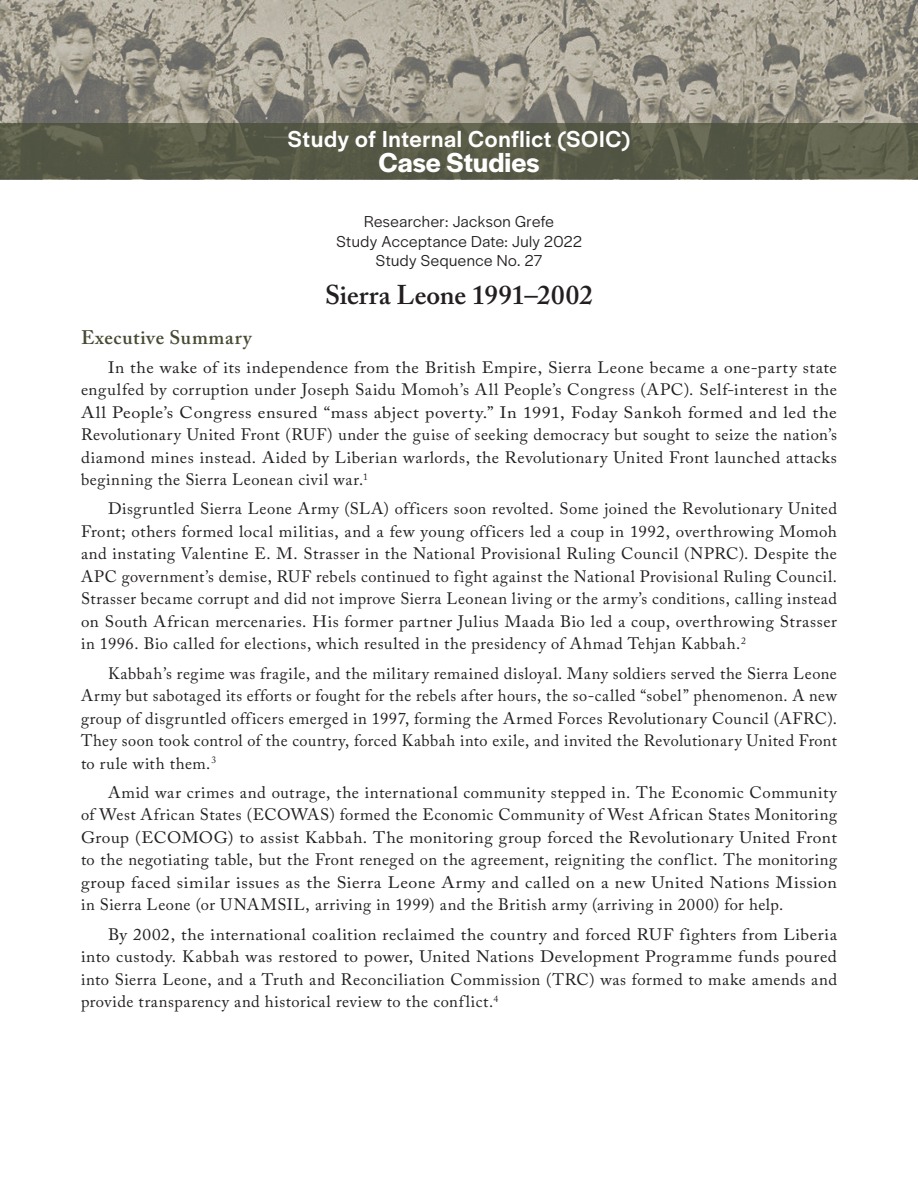
<style>
.page{position:relative;width:918px;height:1188px;background:#fff}
.page>*{position:absolute;margin:0;border:0;box-sizing:border-box;transform-origin:0 0}
.t1{font:600 28.5px "Halyard Display";letter-spacing:.005em;color:#fff}
.Heading_1{font:600 27px "Adobe Caslon Pro";color:#231f20}
.t2{font:500 24px "Halyard Display";letter-spacing:.03em;color:#fff}
.Heading_3{font:600 19.5px "Adobe Caslon Pro";letter-spacing:.035em;color:#464b33}
.Body_new{font:16.5px/22.5px "Adobe Caslon Pro";letter-spacing:.035em;color:#231f20;text-align:justify}
.Body_new-2{font:16.5px/22.5px "Adobe Caslon Pro";letter-spacing:.035em;color:#231f20;text-align:justify;scale:1.05 1}
.researcher_info{font:16.5px "Halyard Display";letter-spacing:.03em;color:#231f20}
</style>
<div class="page">
<img style="left:0;top:0;width:918px;height:124px">
<svg style="left:0;top:124px;width:918px;height:55px;fill:#565945"></svg>
<h3 class="t2" style="left:288px;top:121px;width:344px">Study of Internal Conflict (SOIC)</h3>
<h1 class="t1" style="left:379px;top:143px;width:162px">Case Studies</h1>
<p class="researcher_info" style="left:364px;top:210px;width:191px">Researcher: Jackson Grefe</p>
<p class="researcher_info" style="left:336px;top:230px;width:247px">Study Acceptance Date: July 2022</p>
<p class="researcher_info" style="left:376px;top:249px;width:168px">Study Sequence No. 27</p>
<p class="Heading_1" style="left:325px;top:279px;width:269px">Sierra Leone 1991–2002</p>
<p class="Heading_3" style="left:81px;top:326px;width:172px">Executive Summary</p>
<p class="Body_new-2" style="left:81px;top:356px;width:722px;text-indent:27px">In the wake of its independence from the British Empire, Sierra Leone became a one-party state engulfed by corruption under Joseph Saidu Momoh’s All People’s Congress (APC). Self-interest in the All People’s Congress ensured “mass abject poverty.” In 1991, Foday Sankoh formed and led the Revolutionary United Front (RUF) under the guise of seeking democracy but sought to seize the nation’s diamond mines instead. Aided by Liberian warlords, the Revolutionary United Front launched attacks beginning the Sierra Leonean civil war.<sup>1</sup></p>
<p class="Body_new" style="left:81px;top:497px;width:758px;text-indent:27px">Disgruntled Sierra Leone Army (SLA) officers soon revolted. Some joined the Revolutionary United Front; others formed local militias, and a few young officers led a coup in 1992, overthrowing Momoh and instating Valentine E. M. Strasser in the National Provisional Ruling Council (NPRC). Despite the APC government’s demise, RUF rebels continued to fight against the National Provisional Ruling Council.<br>Strasser became corrupt and did not improve Sierra Leonean living or the army’s conditions, calling instead on South African mercenaries. His former partner Julius Maada Bio led a coup, overthrowing Strasser in 1996. Bio called for elections, which resulted in the presidency of Ahmad Tehjan Kabbah.<sup>2</sup></p>
<p class="Body_new" style="left:81px;top:662px;width:758px;text-indent:27px">Kabbah’s regime was fragile, and the military remained disloyal. Many soldiers served the Sierra Leone Army but sabotaged its efforts or fought for the rebels after hours, the so-called “sobel” phenomenon. A new group of disgruntled officers emerged in 1997, forming the Armed Forces Revolutionary Council (AFRC).<br>They soon took control of the country, forced Kabbah into exile, and invited the Revolutionary United Front to rule with them.<sup>3</sup></p>
<p class="Body_new" style="left:81px;top:781px;width:758px;text-indent:27px">Amid war crimes and outrage, the international community stepped in. The Economic Community of West African States (ECOWAS) formed the Economic Community of West African States Monitoring Group (ECOMOG) to assist Kabbah. The monitoring group forced the Revolutionary United Front to the negotiating table, but the Front reneged on the agreement, reigniting the conflict. The monitoring group faced similar issues as the Sierra Leone Army and called on a new United Nations Mission in Sierra Leone (or UNAMSIL, arriving in 1999) and the British army (arriving in 2000) for help.</p>
<p class="Body_new-2" style="left:81px;top:923px;width:722px;text-indent:27px">By 2002, the international coalition reclaimed the country and forced RUF fighters from Liberia into custody. Kabbah was restored to power, United Nations Development Programme funds poured into Sierra Leone, and a Truth and Reconciliation Commission (TRC) was formed to make amends and provide transparency and historical review to the conflict.<sup>4</sup></p>
</div>
